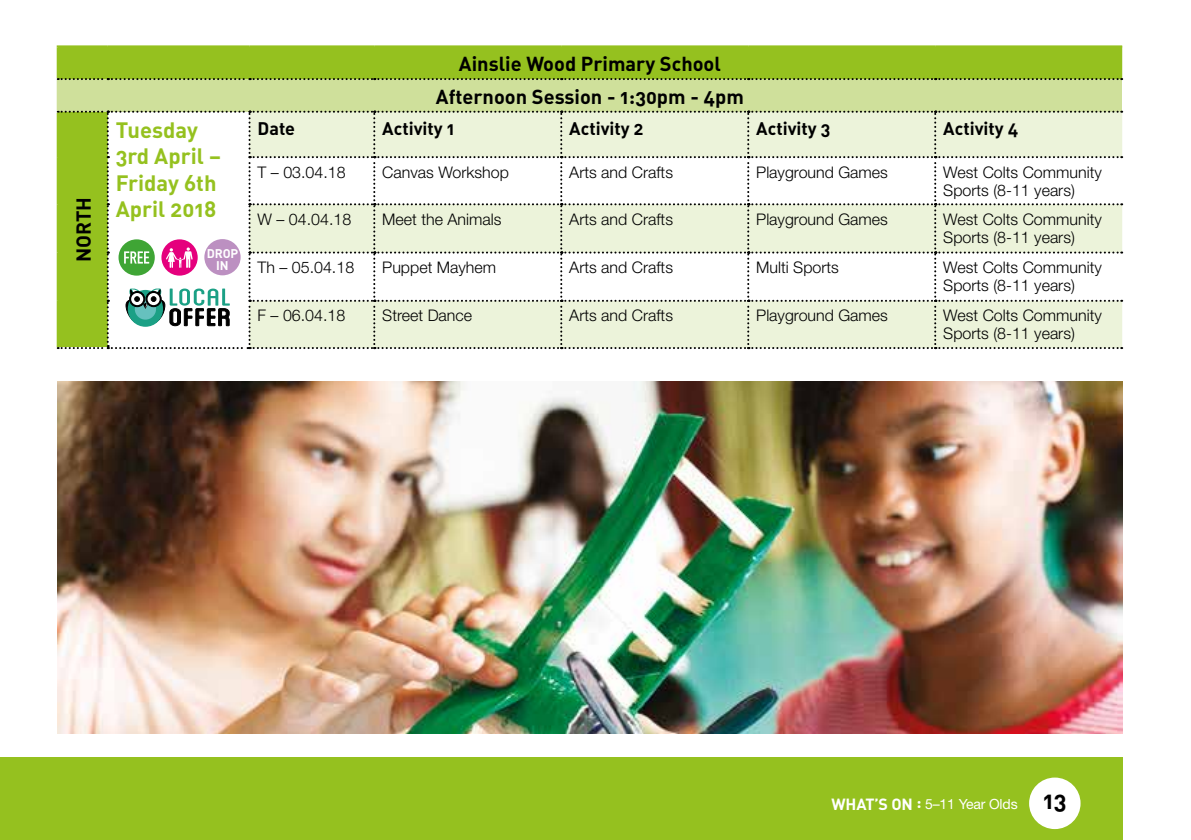
<style>
.page{position:relative;width:1191px;height:840px;background:#fff}
.page>*{position:absolute;margin:0;border:0;box-sizing:border-box;transform-origin:0 0}
.t1{font:24px "DIN Bold Alternate";color:#000}
.t2{font:22px/26.4px "DIN Bold Alternate";color:#95c11f}
.t3{font:20px/32.6px "DIN Bold Alternate";color:#000;text-align:center}
.t4{font:18px "DIN Bold Alternate";color:#000}
.t5{font:300 16px/18px "Helvetica Neue LT";color:#000}
.t6{font:14px "Helvetica Neue LT";letter-spacing:-.01em;color:#fff}
.t7{font:12.4px/11.4px "DIN Bold Alternate";letter-spacing:-.01em;color:#fff;text-align:center}
.s1{font-family:"DIN Bold Alternate";font-size:16px}
</style>
<div class="page">
<div style="left:0;top:757px;width:1123px;height:82px;background:#95c11f"></div>
<img style="left:58px;top:382px;width:1064px;height:351px">
<div style="left:59px;top:47px;width:1063px;height:31px;background:#95c11f"></div>
<div style="left:58px;top:79px;width:1064px;height:33px;background:#cfe09b"></div>
<svg style="left:58px;top:78px;width:1064px;height:2px"></svg>
<hr style="left:57px;top:47px;width:2px;height:31px;background:#95c11f">
<hr style="left:57px;top:45px;width:51px;height:2px;background:#95c11f">
<hr style="left:108px;top:45px;width:141px;height:2px;background:#95c11f">
<hr style="left:249px;top:45px;width:125px;height:2px;background:#95c11f">
<hr style="left:374px;top:45px;width:187px;height:2px;background:#95c11f">
<hr style="left:561px;top:45px;width:187px;height:2px;background:#95c11f">
<hr style="left:748px;top:45px;width:187px;height:2px;background:#95c11f">
<hr style="left:935px;top:45px;width:187px;height:2px;background:#95c11f">
<hr style="left:57px;top:80px;width:2px;height:31px;background:#cfe09b">
<hr style="left:57px;top:113px;width:2px;height:44px;background:#95c11f">
<hr style="left:57px;top:157px;width:2px;height:47px;background:#95c11f">
<hr style="left:57px;top:204px;width:2px;height:48px;background:#95c11f">
<hr style="left:57px;top:252px;width:2px;height:48px;background:#95c11f">
<hr style="left:57px;top:300px;width:2px;height:47px;background:#95c11f">
<svg style="left:58px;top:111px;width:1064px;height:238px"></svg>
<div style="left:1029px;top:777px;width:51px;height:51px;background:#fff;border-radius:50%"></div>
<p class="t3" style="left:66px;top:262px;width:67px;rotate:-90deg">NORTH</p>
<p class="t3" style="left:436px;top:47px;width:309px">Ainslie Wood Primary School<br>Afternoon Session - 1:30pm - 4pm</p>
<h2 class="t2" style="left:116px;top:116px;width:107px">Tuesday<br>3rd April –<br>Friday 6th<br>April 2018</h2>
<p class="t4" style="left:257px;top:116px;width:39px">Date</p>
<p class="t4" style="left:382px;top:116px;width:74px">Activity 1</p>
<p class="t4" style="left:569px;top:116px;width:76px">Activity 2</p>
<p class="t4" style="left:756px;top:116px;width:76px">Activity 3</p>
<p class="t4" style="left:943px;top:116px;width:77px">Activity 4</p>
<p class="t5" style="left:257px;top:163px;width:90px">T – 03.04.18</p>
<p class="t5" style="left:382px;top:163px;width:128px">Canvas Workshop</p>
<p class="t5" style="left:569px;top:163px;width:105px">Arts and Crafts</p>
<p class="t5" style="left:756px;top:163px;width:133px">Playground Games</p>
<p class="t5" style="left:943px;top:163px;width:160px">West Colts Community<br>Sports (8-11 years)</p>
<p class="t5" style="left:257px;top:210px;width:95px">W – 04.04.18</p>
<p class="t5" style="left:382px;top:210px;width:121px">Meet the Animals</p>
<p class="t5" style="left:569px;top:210px;width:105px">Arts and Crafts</p>
<p class="t5" style="left:756px;top:210px;width:133px">Playground Games</p>
<p class="t5" style="left:943px;top:210px;width:160px">West Colts Community<br>Sports (8-11 years)</p>
<p class="t5" style="left:257px;top:258px;width:98px">Th – 05.04.18</p>
<p class="t5" style="left:382px;top:258px;width:115px">Puppet Mayhem</p>
<p class="t5" style="left:569px;top:258px;width:105px">Arts and Crafts</p>
<p class="t5" style="left:756px;top:258px;width:84px">Multi Sports</p>
<p class="t5" style="left:943px;top:258px;width:160px">West Colts Community<br>Sports (8-11 years)</p>
<p class="t5" style="left:257px;top:306px;width:89px">F – 06.04.18</p>
<p class="t5" style="left:382px;top:306px;width:91px">Street Dance</p>
<p class="t5" style="left:569px;top:306px;width:105px">Arts and Crafts</p>
<p class="t5" style="left:756px;top:306px;width:133px">Playground Games</p>
<p class="t5" style="left:943px;top:306px;width:160px">West Colts Community<br>Sports (8-11 years)</p>
<p class="t7" style="left:207px;top:247px;width:33px">DROP<br>IN</p>
<p class="t6" style="left:831px;top:795px;width:188px"><span class="s1">WHAT’S ON :</span> 5–11 Year Olds</p>
<h1 class="t1" style="left:1043px;top:784px;width:25px">13</h1>
</div>
